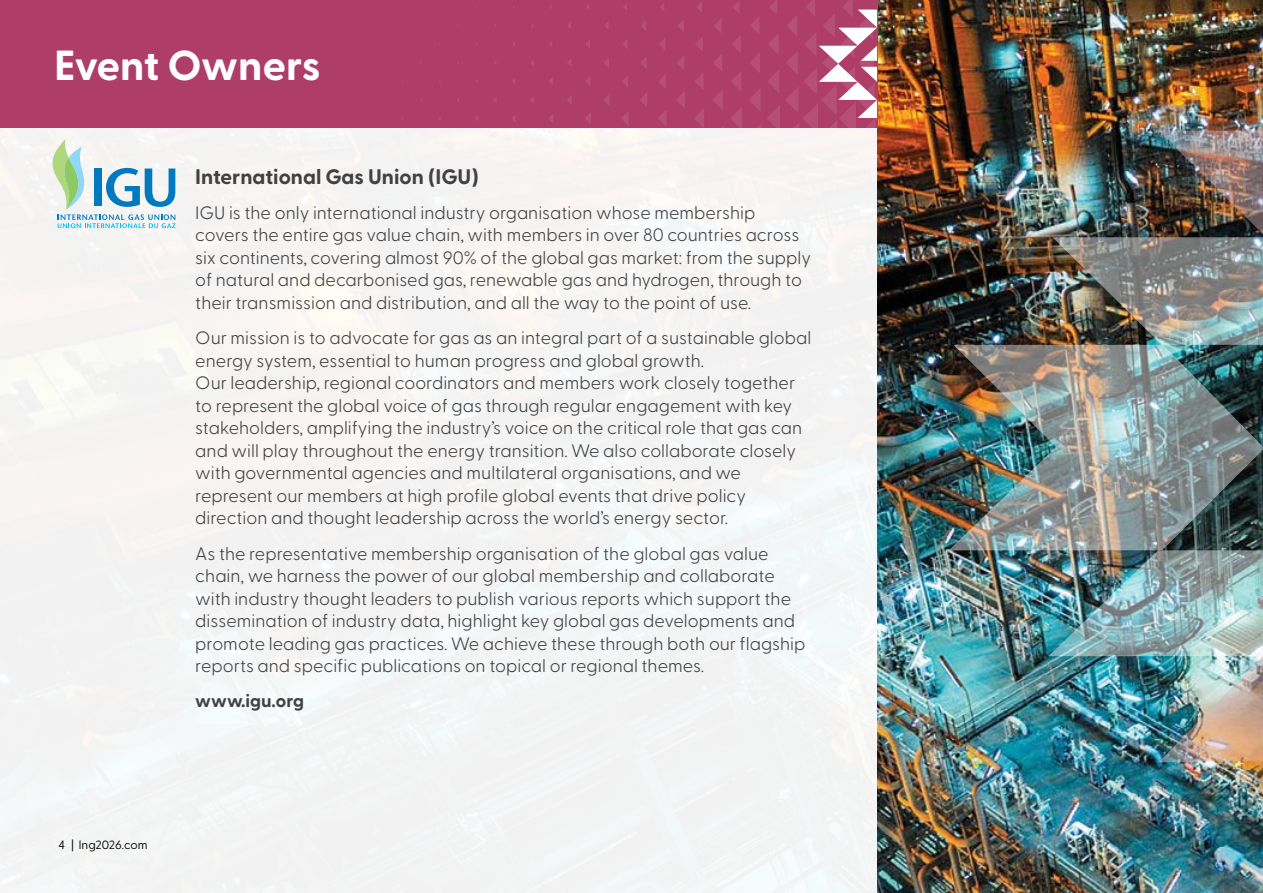
<style>
.page{position:relative;width:1263px;height:893px;background:#fff}
.page>*{position:absolute;margin:0;border:0;box-sizing:border-box;transform-origin:0 0}
.t1{font:700 42px "Greycliff CF";letter-spacing:-.01em;color:#fff}
.t2{font:700 21px "Greycliff CF";color:#414042}
.t3{font:300 18px/22.5px "Greycliff CF";color:#414042}
.t4{font:700 18px "Greycliff CF";color:#414042}
.t5{font:12px "Greycliff CF";color:#000}
</style>
<div class="page">
<img style="left:877px;top:0;width:386px;height:893px">
<div style="left:0;top:0;width:877px;height:129px;background:#ae3d68"></div>
<div style="left:0;top:129px;width:877px;height:764px;background:#f4f4f3"></div>
<img style="left:1052px;top:131px;width:211px;height:214px">
<img style="left:1048px;top:550px;width:215px;height:212px">
<img style="left:949px;top:345px;width:314px;height:205px">
<svg style="left:494px;top:97px;width:3px;height:6px"></svg>
<svg style="left:512px;top:115px;width:4px;height:7px"></svg>
<svg style="left:530px;top:96px;width:4px;height:7px"></svg>
<svg style="left:548px;top:114px;width:5px;height:9px"></svg>
<svg style="left:531px;top:60px;width:3px;height:6px"></svg>
<svg style="left:549px;top:78px;width:4px;height:7px"></svg>
<svg style="left:567px;top:95px;width:5px;height:10px"></svg>
<svg style="left:585px;top:113px;width:6px;height:11px"></svg>
<svg style="left:567px;top:59px;width:4px;height:7px"></svg>
<svg style="left:585px;top:77px;width:5px;height:9px"></svg>
<svg style="left:603px;top:94px;width:6px;height:11px"></svg>
<svg style="left:621px;top:111px;width:8px;height:14px"></svg>
<svg style="left:568px;top:23px;width:3px;height:6px"></svg>
<svg style="left:586px;top:40px;width:4px;height:8px"></svg>
<svg style="left:604px;top:58px;width:5px;height:10px"></svg>
<svg style="left:622px;top:75px;width:6px;height:12px"></svg>
<svg style="left:640px;top:93px;width:7px;height:14px"></svg>
<svg style="left:658px;top:110px;width:8px;height:16px"></svg>
<svg style="left:604px;top:22px;width:5px;height:7px"></svg>
<svg style="left:623px;top:40px;width:5px;height:9px"></svg>
<svg style="left:640px;top:57px;width:7px;height:12px"></svg>
<svg style="left:658px;top:74px;width:8px;height:14px"></svg>
<svg style="left:676px;top:91px;width:9px;height:17px"></svg>
<svg style="left:694px;top:109px;width:10px;height:20px"></svg>
<svg style="left:713px;top:126px;width:10px;height:3px"></svg>
<svg style="left:623px;top:4px;width:4px;height:6px"></svg>
<svg style="left:641px;top:21px;width:5px;height:9px"></svg>
<svg style="left:659px;top:38px;width:6px;height:12px"></svg>
<svg style="left:677px;top:56px;width:7px;height:14px"></svg>
<svg style="left:695px;top:73px;width:9px;height:17px"></svg>
<svg style="left:713px;top:90px;width:10px;height:20px"></svg>
<svg style="left:730px;top:107px;width:12px;height:22px"></svg>
<svg style="left:660px;top:3px;width:4px;height:8px"></svg>
<svg style="left:677px;top:19px;width:7px;height:13px"></svg>
<svg style="left:696px;top:37px;width:7px;height:15px"></svg>
<svg style="left:713px;top:54px;width:9px;height:17px"></svg>
<svg style="left:731px;top:72px;width:10px;height:19px"></svg>
<svg style="left:697px;top:2px;width:5px;height:10px"></svg>
<svg style="left:714px;top:18px;width:8px;height:15px"></svg>
<svg style="left:732px;top:35px;width:9px;height:18px"></svg>
<svg style="left:733px;top:1px;width:7px;height:12px"></svg>
<svg style="left:4px;top:878px;width:10px;height:4px"></svg>
<svg style="left:51px;top:139px;width:125px;height:89px"></svg>
<svg style="left:749px;top:0;width:129px;height:136px"></svg>
<h1 class="t1" style="left:54px;top:33px;width:268px">Event Owners</h1>
<p class="t2" style="left:195px;top:160px;width:285px">International Gas Union (IGU)</p>
<p class="t3" style="left:195px;top:200px;width:617px">IGU is the only international industry organisation whose membership covers the entire gas value chain, with members in over 80 countries across six continents, covering almost 90% of the global gas market: from the supply of natural and decarbonised gas, renewable gas and hydrogen, through to their transmission and distribution, and all the way to the point of use.</p>
<p class="t3" style="left:195px;top:325px;width:617px">Our mission is to advocate for gas as an integral part of a sustainable global energy system, essential to human progress and global growth.<br>Our leadership, regional coordinators and members work closely together to represent the global voice of gas through regular engagement with key stakeholders, amplifying the industry’s voice on the critical role that gas can and will play throughout the energy transition. We also collaborate closely with governmental agencies and multilateral organisations, and we represent our members at high profile global events that drive policy direction and thought leadership across the world’s energy sector.</p>
<p class="t3" style="left:195px;top:540px;width:612px">As the representative membership organisation of the global gas value chain, we harness the power of our global membership and collaborate with industry thought leaders to publish various reports which support the dissemination of industry data, highlight key global gas developments and promote leading gas practices. We achieve these through both our flagship reports and specific publications on topical or regional themes.</p>
<p class="t4" style="left:195px;top:687px;width:110px">www.igu.org</p>
<p class="t5" style="left:58px;top:835px;width:91px">4 | lng2026.com</p>
</div>
